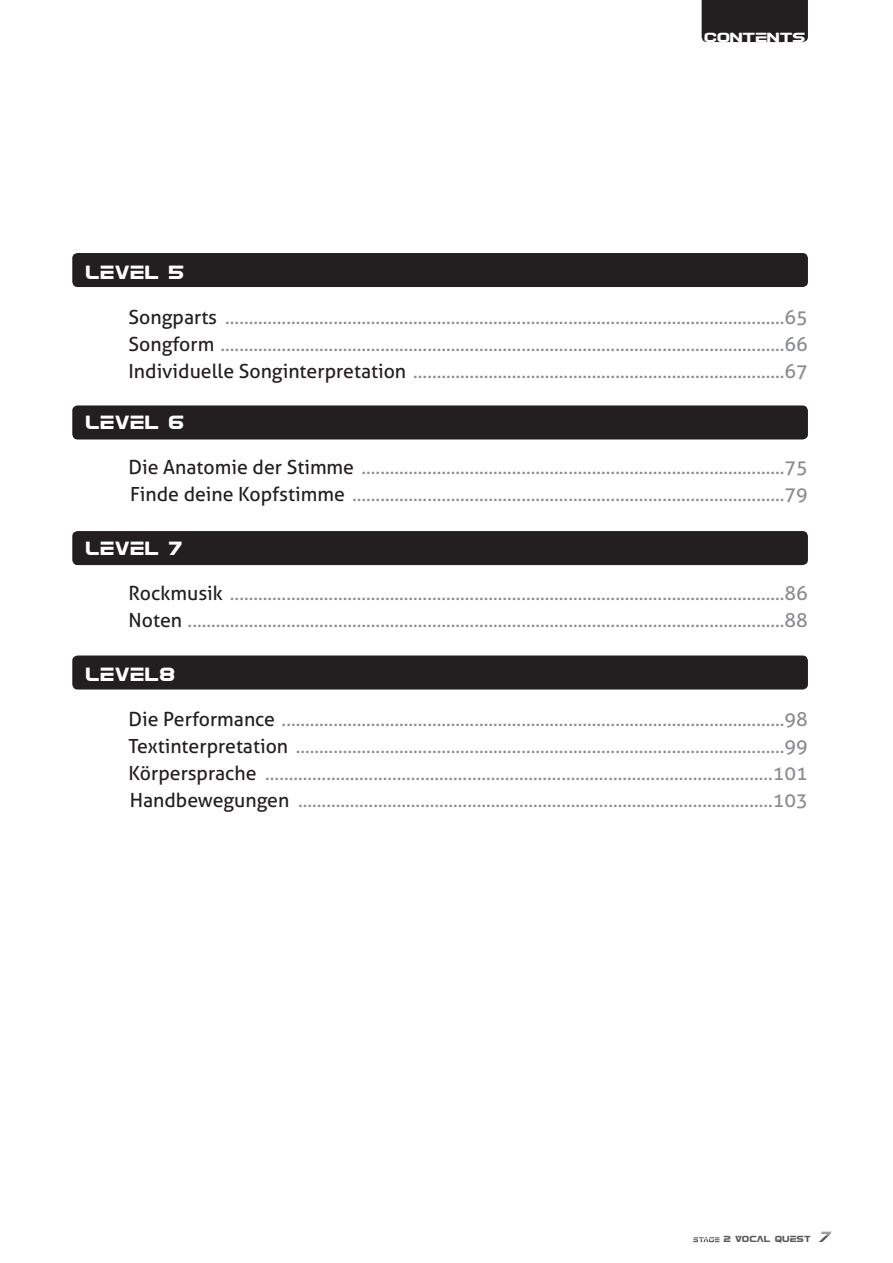
<style>
.page{position:relative;width:893px;height:1263px;background:#fff}
.page>*{position:absolute;margin:0;border:0;box-sizing:border-box;transform-origin:0 0}
.t1{font:19.5px/27px "Aller";color:#8a8c8f}
.t2{font:19.5px "Eurofighter";color:#fff}
.t3{font:13.5px "Eurofighter Expanded";letter-spacing:-.05em;color:#fff}
.t4{font:9px "Eurofighter";color:#57585a}
.s1{color:#231f20}
.s2{font-family:"Eurofighter";color:#fff}
.s3{font-family:"Eurofighter Halftone";font-style:italic;font-size:15px}
</style>
<div class="page">
<div style="left:702px;top:0;width:106px;height:42px;background:#231f20"></div>
<svg style="left:693px;top:1237px;width:26px;height:5px"></svg>
<div style="left:72px;top:655px;width:736px;height:34px;background:#231f20;border-radius:5px"></div>
<div style="left:72px;top:531px;width:736px;height:34px;background:#231f20;border-radius:5px"></div>
<div style="left:72px;top:405px;width:736px;height:34px;background:#231f20;border-radius:5px"></div>
<div style="left:72px;top:253px;width:736px;height:34px;background:#231f20;border-radius:5px"></div>
<p class="t3" style="left:704px;top:30px;width:103px">CONTENTs</p>
<p class="t2" style="left:85px;top:262px;width:101px">LEVEL 5</p>
<p class="t1" style="left:129px;top:304px;width:681px;text-align:justify"><span class="s1">Songparts</span> .......................................................................................................................65<br><span class="s1">Songform</span> ........................................................................................................................66<br><span class="s1">Individuelle Songinterpretation</span> ...............................................................................67</p>
<p class="t2" style="left:85px;top:412px;width:101px">LEVEL 6</p>
<p class="t1" style="left:129px;top:453px;width:681px"><span class="s1">Die Anatomie der Stimme</span> ..........................................................................................75<br><span class="s1">Finde deine Kopfstimme</span> ............................................................................................79</p>
<p class="t2" style="left:85px;top:538px;width:99px">LEVEL 7</p>
<p class="t1" style="left:129px;top:579px;width:681px"><span class="s1">Rockmusik</span> ......................................................................................................................86<br><span class="s1">Noten</span> ...............................................................................................................................88</p>
<p class="t2" style="left:85px;top:664px;width:92px">LEVEL8</p>
<p class="t1" style="left:85px;top:705px;width:724px;text-align:right"><span class="s1">Die Performance</span> ...........................................................................................................98<br><span class="s1">Textinterpretation</span> ........................................................................................................99<br><span class="s1">Körpersprache</span> ............................................................................................................101<br><span class="s2">LEV</span><span class="s1">Handbewegungen</span> .....................................................................................................103</p>
<p class="t4" style="left:724px;top:1234px;width:107px">2 VOCAL QUEST <span class="s3">7</span></p>
</div>
